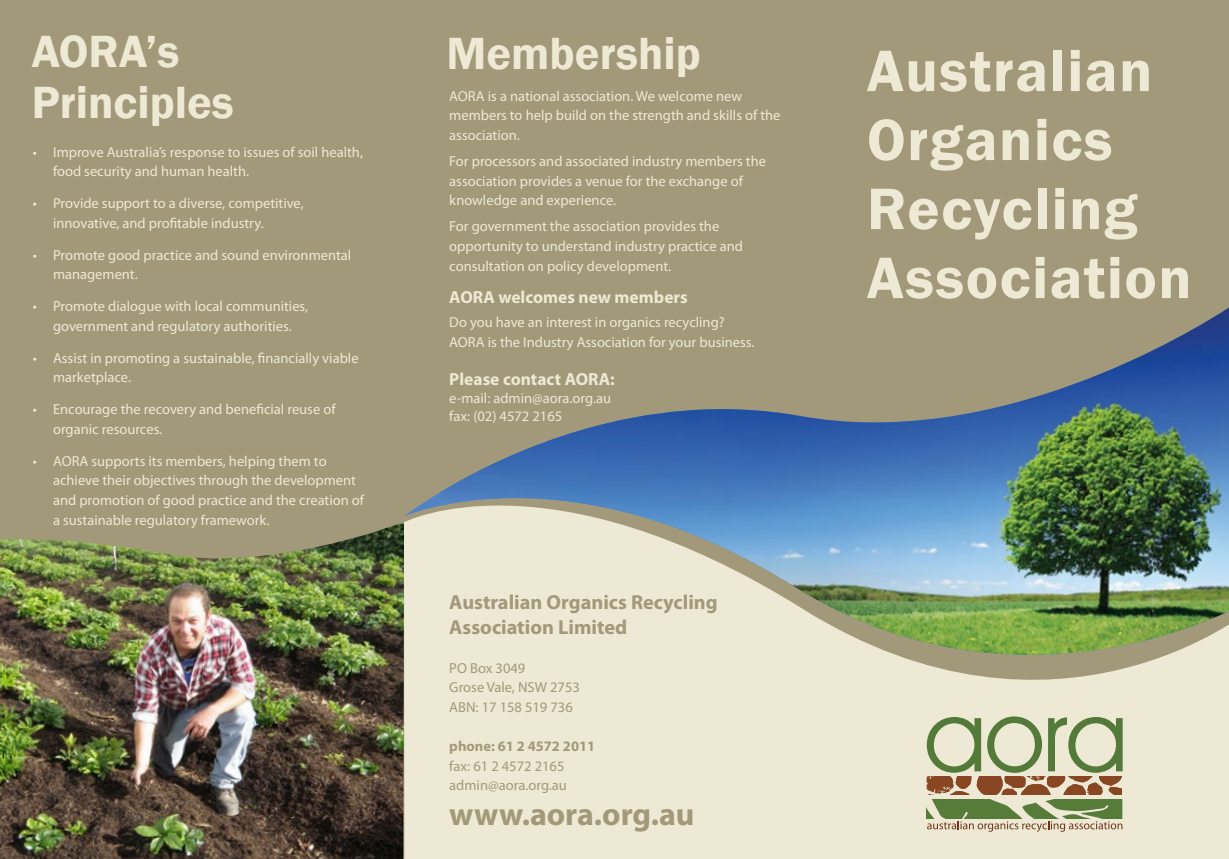
<style>
.page{position:relative;width:1229px;height:859px;background:#a2997a}
.page>*{position:absolute;margin:0;border:0;box-sizing:border-box;transform-origin:0 0}
.t1{font:600 60.6px/69px "Franklin Gothic";letter-spacing:.025em;color:#eee9d5}
.t2{font:600 46.5px/51px "Franklin Gothic";color:#eee9d5}
.t3{font:700 31.95px "Myriad Pro";color:#a2997a}
.t4{font:700 20.25px/24.5px "Myriad Pro";color:#a2997a}
.t5{font:700 17.4px "Myriad Pro";color:#eee9d5}
.t6{font:14.55px/19.6px "Myriad Pro";color:#eee9d5}
.t7{font:14.55px/19.6px "Myriad Pro";color:#a2997a}
.t8{font:700 14.55px "Myriad Pro";color:#a2997a}
</style>
<div class="page">
<img style="left:527px;top:308px;width:702px;height:141px">
<svg style="left:404px;top:449px;width:825px;height:410px;background:#bac4b8"></svg>
<svg style="left:926px;top:716px;width:197px;height:116px;background:#b2b18e"></svg>
<img style="left:0;top:522px;width:404px;height:337px">
<h2 class="t2" style="left:32px;top:26px;width:204px">AORA’s<br>Principles</h2>
<h2 class="t2" style="left:446px;top:28px;width:256px">Membership</h2>
<p class="t6" style="left:53px;top:142px;width:311px;text-indent:-20px">• Improve Australia’s response to issues of soil health, food security and human health.</p>
<p class="t6" style="left:53px;top:193px;width:252px;text-indent:-20px">• Provide support to a diverse, competitive, innovative, and profitable industry.</p>
<p class="t6" style="left:53px;top:245px;width:300px;text-indent:-20px">• Promote good practice and sound environmental management.</p>
<p class="t6" style="left:33px;top:296px;width:277px;text-align:center">• Promote dialogue with local communities, government and regulatory authorities.</p>
<p class="t6" style="left:53px;top:348px;width:307px;text-indent:-20px">• Assist in promoting a sustainable, financially viable marketplace.</p>
<p class="t6" style="left:53px;top:399px;width:284px;text-indent:-20px">• Encourage the recovery and beneficial reuse of organic resources.</p>
<p class="t6" style="left:53px;top:451px;width:313px;text-indent:-20px">• AORA supports its members, helping them to achieve their objectives through the development and promotion of good practice and the creation of a sustainable regulatory framework.</p>
<p class="t6" style="left:449px;top:86px;width:333px">AORA is a national association. We welcome new members to help build on the strength and skills of the association.</p>
<p class="t6" style="left:449px;top:151px;width:318px">For processors and associated industry members the association provides a venue for the exchange of knowledge and experience.</p>
<p class="t6" style="left:449px;top:216px;width:295px">For government the association provides the opportunity to understand industry practice and consultation on policy development.</p>
<p class="t5" style="left:449px;top:286px;width:240px">AORA welcomes new members</p>
<p class="t6" style="left:449px;top:312px;width:307px">Do you have an interest in organics recycling?<br>AORA is the Industry Association for your business.</p>
<p class="t5" style="left:449px;top:367px;width:167px">Please contact AORA:</p>
<p class="t6" style="left:449px;top:388px;width:163px;line-height:18px">e-mail: admin@aora.org.au fax: (02) 4572 2165</p>
<h3 class="t4" style="left:449px;top:589px;width:270px">Australian Organics Recycling<br>Association Limited</h3>
<p class="t7" style="left:449px;top:658px;width:132px">PO Box 3049<br>Grose Vale, NSW 2753<br>ABN: 17 158 519 736</p>
<p class="t8" style="left:449px;top:737px;width:147px">phone: 61 2 4572 2011</p>
<p class="t7" style="left:449px;top:756px;width:119px">fax: 61 2 4572 2165 admin@aora.org.au</p>
<h3 class="t3" style="left:449px;top:794px;width:247px">www.aora.org.au</h3>
<h1 class="t1" style="left:867px;top:37px;width:326px">Australian<br>Organics<br>Recycling<br>Association</h1>
</div>
